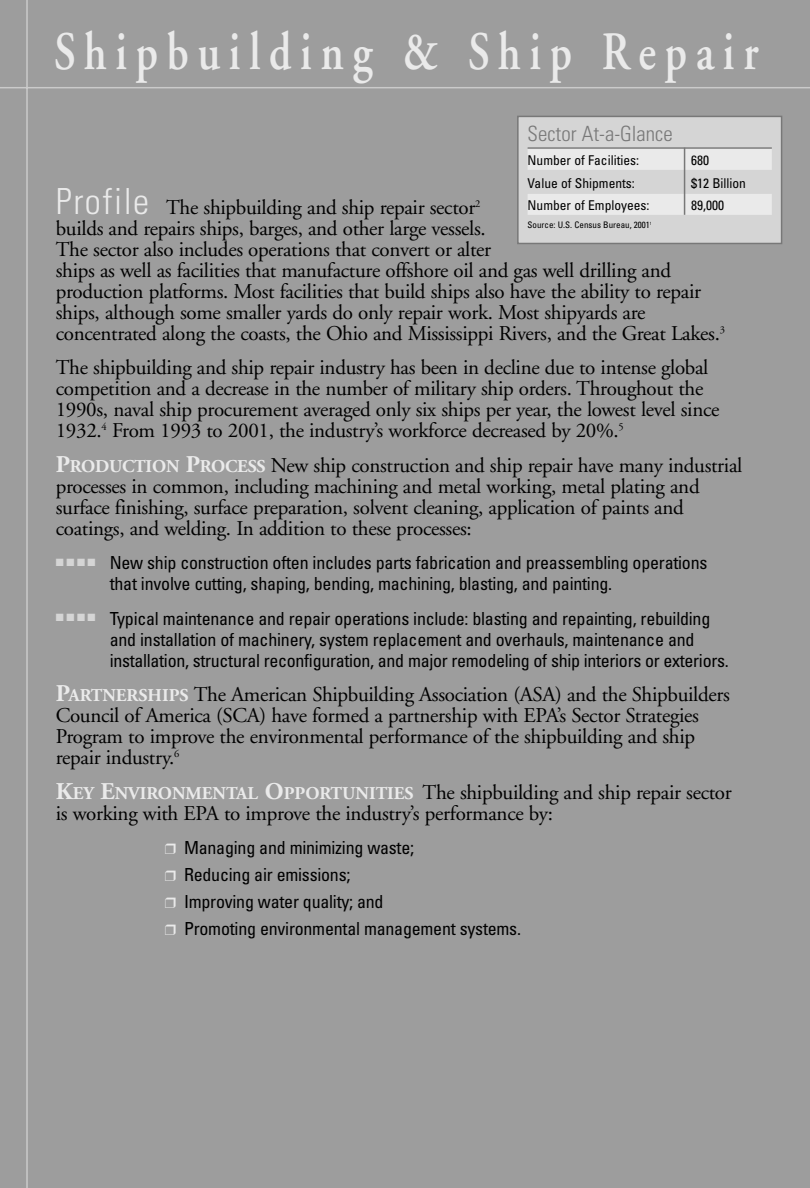
<style>
.page{position:relative;width:810px;height:1188px;background:#9d9d9d}
.page>*{position:absolute;margin:0;border:0;box-sizing:border-box;transform-origin:0 0}
.t1{font:600 54px "Adobe Garamond";letter-spacing:.205em;color:#eaeaea;scale:.8 1}
.t2{font:21px/21px "Adobe Garamond";letter-spacing:-.015em;color:#000}
.t3{font:300 condensed 21px "Univers";color:#787878}
.t4{font:condensed 18px/21px "Univers";letter-spacing:-.015em;color:#000}
.t5{font:condensed 13.5px "Univers";color:#000}
.t6{font:condensed 9px "Univers";color:#000}
.s1{font-family:"Univers";font-weight:300;font-stretch:condensed;font-size:36px;color:#eaeaea}
.s2{font-weight:700;font-size:24px;color:#eaeaea}
.s3{font-weight:700;font-size:18px;color:#eaeaea}
.s4{color:#eaeaea}
</style>
<div class="page">
<hr style="left:0;top:87px;width:810px;height:1px;background:#cacaca">
<hr style="left:26px;top:0;width:2px;height:1188px;background:#cacaca">
<svg style="left:517px;top:115px;width:266px;height:129px;background:#d6d6d6"></svg>
<h1 class="t1" style="left:54px;top:30px;width:882px">Shipbuilding &amp; Ship Repair</h1>
<p class="t3" style="left:528px;top:126px;width:147px">Sector At-a-Glance</p>
<p class="t5" style="left:528px;top:156px;width:113px">Number of Facilities:</p>
<p class="t5" style="left:691px;top:156px;width:19px">680</p>
<p class="t5" style="left:528px;top:178px;width:109px">Value of Shipments:</p>
<p class="t5" style="left:691px;top:178px;width:57px">$12 Billion</p>
<p class="t5" style="left:528px;top:201px;width:124px">Number of Employees:</p>
<p class="t5" style="left:691px;top:201px;width:34px">89,000</p>
<p class="t6" style="left:528px;top:222px;width:126px">Source: U.S. Census Bureau, 2001<sup>1</sup></p>
<p class="t2" style="left:56px;top:198px;width:671px"><span class="s1">Profile</span> The shipbuilding and ship repair sector<sup>2<br></sup>builds and repairs ships, barges, and other large vessels.<br>The sector also includes operations that convert or alter<br>ships as well as facilities that manufacture offshore oil and gas well drilling and production platforms. Most facilities that build ships also have the ability to repair ships, although some smaller yards do only repair work. Most shipyards are concentrated along the coasts, the Ohio and Mississippi Rivers, and the Great Lakes.<sup>3</sup></p>
<p class="t2" style="left:56px;top:359px;width:665px">The shipbuilding and ship repair industry has been in decline due to intense global competition and a decrease in the number of military ship orders. Throughout the 1990s, naval ship procurement averaged only six ships per year, the lowest level since 1932.<sup>4</sup> From 1993 to 2001, the industry’s workforce decreased by 20%.<sup>5</sup></p>
<p class="t2" style="left:56px;top:456px;width:688px"><span class="s2">P</span><span class="s3">RODUCTION</span> <span class="s2">P</span><span class="s3">ROCESS</span> New ship construction and ship repair have many industrial processes in common, including machining and metal working, metal plating and surface finishing, surface preparation, solvent cleaning, application of paints and coatings, and welding. In addition to these processes:</p>
<p class="t4" style="left:110px;top:554px;width:599px;text-indent:-54px"><sup>■</sup> <sup>■</sup> <sup>■</sup> <sup>■</sup> New ship construction often includes parts fabrication and preassembling operations that involve cutting, shaping, bending, machining, blasting, and painting.</p>
<p class="t4" style="left:110px;top:609px;width:620px;text-indent:-54px"><sup>■</sup> <sup>■</sup> <sup>■</sup> <sup>■</sup> Typical maintenance and repair operations include: blasting and repainting, rebuilding and installation of machinery, system replacement and overhauls, maintenance and installation, structural reconfiguration, and major remodeling of ship interiors or exteriors.</p>
<p class="t2" style="left:56px;top:686px;width:676px"><span class="s2">P</span><span class="s3">ARTNERSHIPS</span> The American Shipbuilding Association (ASA) and the Shipbuilders Council of America (SCA) have formed a partnership with EPA’s Sector Strategies Program to improve the environmental performance of the shipbuilding and ship repair industry.<sup>6</sup></p>
<p class="t2" style="left:56px;top:783px;width:678px"><span class="s2">K</span><span class="s3">EY</span> <span class="s2">E</span><span class="s3">NVIRONMENTAL</span> <span class="s2">O</span><span class="s3">PPORTUNITIES</span> The shipbuilding and ship repair sector is working with EPA to improve the industry’s performance by:</p>
<p class="t4" style="left:165px;top:836px;width:358px;line-height:27px"><span class="s4">❒</span> Managing and minimizing waste;<br><span class="s4">❒</span> Reducing air emissions;<br><span class="s4">❒</span> Improving water quality; and<br><span class="s4">❒</span> Promoting environmental management systems.</p>
</div>
